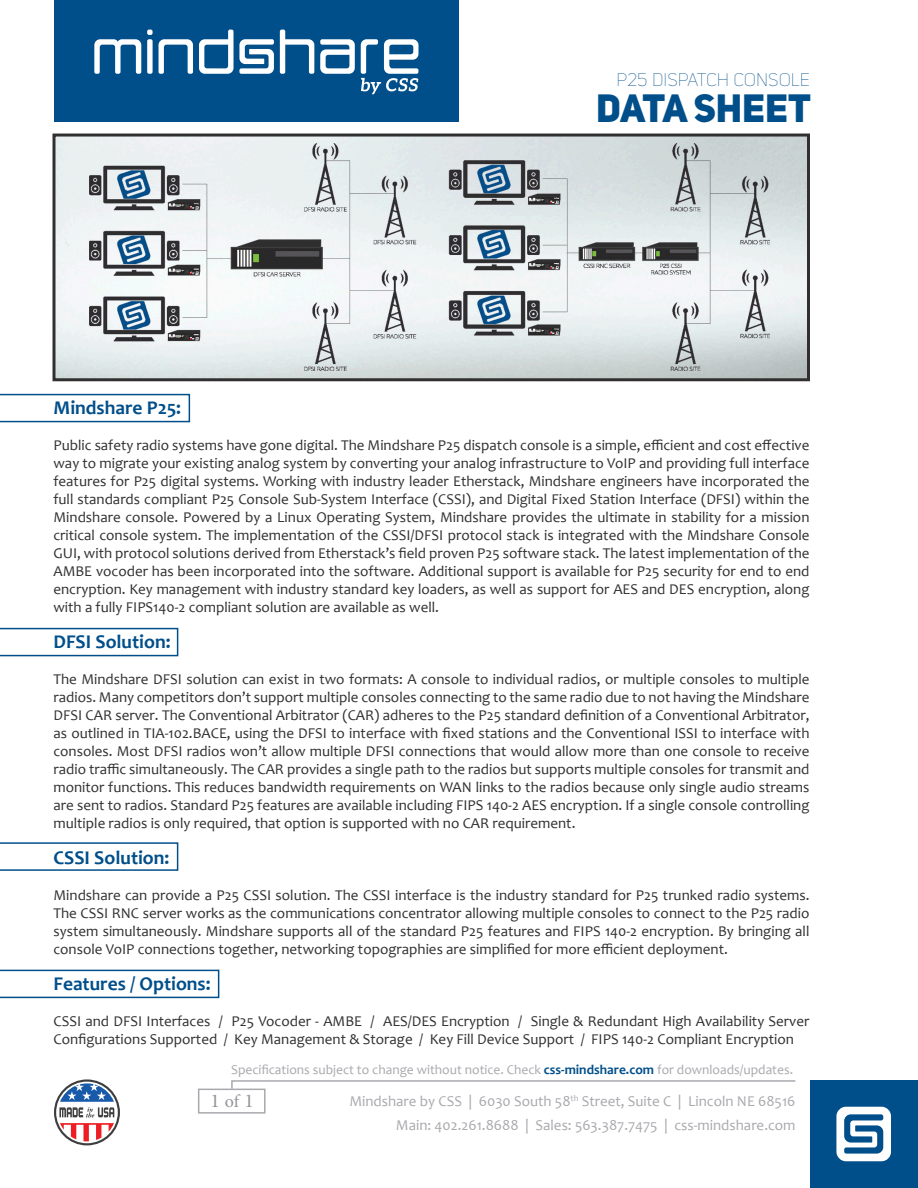
<style>
.page{position:relative;width:918px;height:1188px;background:#fff}
.page>*{position:absolute;margin:0;border:0;box-sizing:border-box;transform-origin:0 0}
.t1{font:39px "Uni Sans Heavy CAPS";color:#004f8a}
.t2{font:700 19.5px "Candara";color:#004f8a}
.t3{font:19.5px "Minion Pro";color:#939598}
.t4{font:18px "Uni Sans Thin CAPS";color:#004f8a}
.t5{font:15px/18px "Candara";color:#312f30;text-align:justify}
.t6{font:15px "Candara";color:#a8a9ad}
.t7{font:13.5px "Candara";color:#a8a9ad}
.s1{font-weight:700;color:#004f8a}
.s2{font-size:18px}
</style>
<div class="page">
<div style="left:198px;top:1089px;width:68px;height:25px;background:#fff;border:2px solid #a8a9ad"></div>
<svg style="left:54px;top:1079px;width:66px;height:66px"></svg>
<svg style="left:230px;top:1080px;width:566px;height:10px"></svg>
<div style="left:810px;top:1080px;width:108px;height:108px;background:#004f8a"></div>
<svg style="left:836px;top:1107px;width:55px;height:54px"></svg>
<div style="left:54px;top:0;width:405px;height:122px;background:#004f8a"></div>
<svg style="left:159px;top:39px;width:34px;height:35px"></svg>
<svg style="left:94px;top:39px;width:47px;height:35px"></svg>
<div style="left:147px;top:39px;width:6px;height:35px;background:#fff;border-radius:2px"></div>
<svg style="left:147px;top:30px;width:6px;height:5px"></svg>
<svg style="left:280px;top:30px;width:34px;height:44px"></svg>
<svg style="left:320px;top:39px;width:35px;height:35px"></svg>
<svg style="left:199px;top:30px;width:75px;height:44px"></svg>
<svg style="left:361px;top:39px;width:57px;height:55px"></svg>
<svg style="left:0;top:394px;width:190px;height:28px"></svg>
<svg style="left:0;top:628px;width:178px;height:28px"></svg>
<svg style="left:0;top:842px;width:178px;height:29px"></svg>
<svg style="left:0;top:970px;width:219px;height:28px"></svg>
<img style="left:56px;top:138px;width:750px;height:239px">
<div style="left:52px;top:134px;width:758px;height:247px;border:3px solid #312f30"></div>
<p class="t4" style="left:617px;top:69px;width:195px">P25 DISPATCH CONSOLE</p>
<p class="t1" style="left:596px;top:83px;width:216px">DATA SHEET</p>
<p class="t2" style="left:53px;top:395px;width:129px">Mindshare P25:</p>
<p class="t5" style="left:53px;top:436px;width:758px">Public safety radio systems have gone digital. The Mindshare P25 dispatch console is a simple, efficient and cost effective way to migrate your existing analog system by converting your analog infrastructure to VoIP and providing full interface features for P25 digital systems. Working with industry leader Etherstack, Mindshare engineers have incorporated the full standards compliant P25 Console Sub-System Interface (CSSI), and Digital Fixed Station Interface (DFSI) within the Mindshare console. Powered by a Linux Operating System, Mindshare provides the ultimate in stability for a mission critical console system. The implementation of the CSSI/DFSI protocol stack is integrated with the Mindshare Console GUI, with protocol solutions derived from Etherstack’s field proven P25 software stack. The latest implementation of the AMBE vocoder has been incorporated into the software. Additional support is available for P25 security for end to end encryption. Key management with industry standard key loaders, as well as support for AES and DES encryption, along with a fully FIPS140-2 compliant solution are available as well.</p>
<p class="t2" style="left:53px;top:629px;width:119px">DFSI Solution:</p>
<p class="t5" style="left:53px;top:670px;width:758px">The Mindshare DFSI solution can exist in two formats: A console to individual radios, or multiple consoles to multiple radios. Many competitors don’t support multiple consoles connecting to the same radio due to not having the Mindshare DFSI CAR server. The Conventional Arbitrator (CAR) adheres to the P25 standard definition of a Conventional Arbitrator, as outlined in TIA-102.BACE, using the DFSI to interface with fixed stations and the Conventional ISSI to interface with consoles. Most DFSI radios won’t allow multiple DFSI connections that would allow more than one console to receive radio traffic simultaneously. The CAR provides a single path to the radios but supports multiple consoles for transmit and monitor functions. This reduces bandwidth requirements on WAN links to the radios because only single audio streams are sent to radios. Standard P25 features are available including FIPS 140-2 AES encryption. If a single console controlling multiple radios is only required, that option is supported with no CAR requirement.</p>
<p class="t2" style="left:53px;top:845px;width:117px">CSSI Solution:</p>
<p class="t5" style="left:53px;top:886px;width:758px">Mindshare can provide a P25 CSSI solution. The CSSI interface is the industry standard for P25 trunked radio systems.<br>The CSSI RNC server works as the communications concentrator allowing multiple consoles to connect to the P25 radio system simultaneously. Mindshare supports all of the standard P25 features and FIPS 140-2 encryption. By bringing all console VoIP connections together, networking topographies are simplified for more efficient deployment.</p>
<p class="t2" style="left:53px;top:971px;width:159px">Features / Options:</p>
<p class="t5" style="left:53px;top:1012px;width:757px">CSSI and DFSI Interfaces / P25 Vocoder - AMBE / AES/DES Encryption / Single &amp; Redundant High Availability Server<br>Configurations Supported / Key Management &amp; Storage / Key Fill Device Support / FIPS 140-2 Compliant Encryption</p>
<p class="t7" style="left:231px;top:1062px;width:563px">Specifications subject to change without notice. Check <span class="s1">css-mindshare.com</span> for downloads/updates.</p>
<p class="t3" style="left:211px;top:1088px;width:45px">1<span class="s2">of</span>1</p>
<p class="t6" style="left:349px;top:1092px;width:448px">Mindshare by CSS | 6030 South 58<sup>th</sup> Street, Suite C | Lincoln NE 68516</p>
<p class="t6" style="left:396px;top:1116px;width:401px">Main: 402.261.8688 | Sales: 563.387.7475 | css-mindshare.com</p>
</div>
